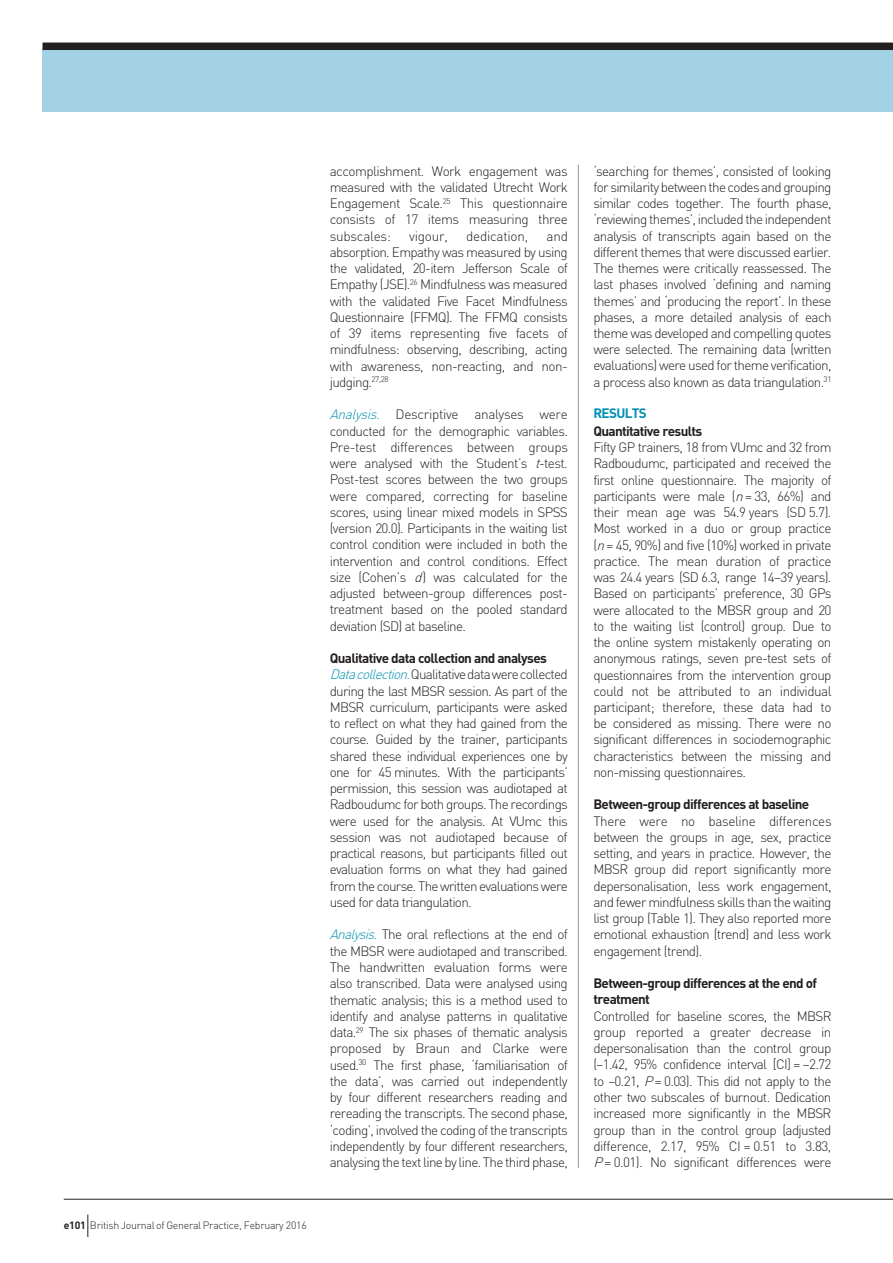
<style>
.page{position:relative;width:893px;height:1263px;background:#fff}
.page>*{position:absolute;margin:0;border:0;box-sizing:border-box;transform-origin:0 0}
.t1{font:300 13.5px/16.2px "DIN";letter-spacing:-.055em;color:#231f20;text-align:justify}
.t2{font:700 13.5px/16.2px "DIN";letter-spacing:-.05em;color:#231f20}
.t3{font:300 13.5px "DIN";letter-spacing:-.02em;color:#231f20}
.t4{font:700 13.5px "DIN";letter-spacing:-.05em;color:#008fb3}
.t5{font:300 10.5px "DIN";letter-spacing:-.025em;color:#231f20}
.s1{font-weight:700}
.s2{font-style:italic;color:#008fb3}
.s3{font-style:italic}
</style>
<div class="page">
<hr style="left:578px;top:165px;width:1px;height:1003px;background:#939598">
<hr style="left:64px;top:1199px;width:829px;height:1px;background:#231f20">
<svg style="left:87px;top:1214px;width:1px;height:23px"></svg>
<div style="left:43px;top:48px;width:850px;height:64px;background:#a2d2e3"></div>
<div style="left:43px;top:43px;width:850px;height:7px;background:#231f20"></div>
<p class="t5" style="left:64px;top:1219px;width:244px"><span class="s1">e101</span> British Journal of General Practice, February 2016</p>
<p class="t1" style="left:330px;top:162px;width:240px">accomplishment. Work engagement was measured with the validated Utrecht Work Engagement Scale.<sup>25</sup> This questionnaire consists of 17 items measuring three subscales:</p>
<p class="t1" style="left:330px;top:227px;width:240px;text-indent:217px">and absorption. Empathy was measured by using the validated, 20-item Jefferson Scale of Empathy (JSE).<sup>26</sup> Mindfulness was measured with the validated Five Facet Mindfulness Questionnaire (FFMQ). The FFMQ consists of 39 items representing five facets of mindfulness: observing, describing, acting with awareness, non-reacting, and non&shy;judging.<sup>27,28</sup></p>
<p class="t1" style="left:330px;top:406px;width:240px"><span class="s2">Analysis.</span> Descriptive analyses were conducted for the demographic variables.<br>Pre-test differences between groups were analysed with the Student’s <span class="s3">t</span>-test.<br>Post-test scores between the two groups were compared, correcting for baseline scores, using linear mixed models in SPSS (version 20.0). Participants in the waiting list control condition were included in both the intervention and control conditions. Effect size (Cohen’s <span class="s3">d</span>) was calculated for the adjusted between-group differences post&shy;treatment based on the pooled standard deviation (SD) at baseline.</p>
<p class="t1" style="left:330px;top:650px;width:240px;text-align:left"><span class="s1">Qualitative data collection and analyses </span><span class="s2">Datacollection.</span>Qualitative data were collected during the last MBSR session. As part of the MBSR curriculum, participants were asked to reflect on what they had gained from the course. Guided by the trainer, participants shared these individual experiences one by one for 45 minutes. With the participants’ permission, this session was audiotaped at Radboudumc for both groups. The recordings were used for the analysis. At VUmc this session was not audiotaped because of practical reasons, but participants filled out evaluation forms on what they had gained from the course. The written evaluations were used for data triangulation.</p>
<p class="t1" style="left:330px;top:926px;width:240px"><span class="s2">Analysis.</span>The oral reflections at the end of the MBSR were audiotaped and transcribed.<br>The handwritten evaluation forms were also transcribed. Data were analysed using thematic analysis; this is a method used to identify and analyse patterns in qualitative data.<sup>29</sup> The six phases of thematic analysis proposed by Braun and Clarke were used.<sup>30</sup> The first phase, ‘familiarisation of the data’, was carried out independently by four different researchers reading and rereading the transcripts. The second phase, ‘coding’, involved the coding of the transcripts independently by four different researchers, analysing the text line by line. The third phase,</p>
<p class="t1" style="left:409px;top:227px;width:40px">vigour,</p>
<p class="t3" style="left:466px;top:227px;width:64px">dedication,</p>
<p class="t1" style="left:593px;top:162px;width:240px">‘searching for themes’, consisted of looking for similarity between the codes and grouping similar codes together. The fourth phase, ‘reviewing themes’, included the independent analysis of transcripts again based on the different themes that were discussed earlier.<br>The themes were critically reassessed. The last phases involved ‘defining and naming themes’ and ‘producing the report’. In these phases, a more detailed analysis of each theme was developed and compelling quotes were selected. The remaining data (written evaluations) were used for theme verification, a process also known as data triangulation.<sup>31</sup></p>
<p class="t4" style="left:593px;top:404px;width:55px">RESULTS</p>
<p class="t2" style="left:593px;top:422px;width:110px">Quantitative results</p>
<p class="t1" style="left:593px;top:439px;width:240px">Fifty GP trainers, 18 from VUmc and 32 from Radboudumc, participated and received the first online questionnaire. The majority of participants were male (<span class="s3">n</span>= 33, 66%) and their mean age was 54.9 years (SD 5.7).<br>Most worked in a duo or group practice (<span class="s3">n</span>= 45, 90%) and five (10%) worked in private practice. The mean duration of practice was 24.4 years (SD 6.3, range 14–39 years).<br>Based on participants’ preference, 30 GPs were allocated to the MBSR group and 20 to the waiting list (control) group. Due to the online system mistakenly operating on anonymous ratings, seven pre-test sets of questionnaires from the intervention group could not be attributed to an individual participant; therefore, these data had to be considered as missing. There were no significant differences in sociodemographic characteristics between the missing and non-missing questionnaires.</p>
<p class="t2" style="left:593px;top:796px;width:217px">Between-group differences at baseline</p>
<p class="t1" style="left:593px;top:813px;width:240px">There were no baseline differences between the groups in age, sex, practice setting, and years in practice. However, the MBSR group did report significantly more depersonalisation, less work engagement, and fewer mindfulness skills than the waiting list group (Table 1). They also reported more emotional exhaustion (trend) and less work engagement (trend).</p>
<p class="t2" style="left:593px;top:974px;width:225px">Between-group differences at the end of treatment</p>
<p class="t1" style="left:593px;top:1007px;width:240px">Controlled for baseline scores, the MBSR group reported a greater decrease in depersonalisation than the control group (−1.42, 95% confidence interval [CI] = −2.72 to –0.21, <span class="s3">P</span>= 0.03). This did not apply to the other two subscales of burnout. Dedication increased more significantly in the MBSR group than in the control group (adjusted difference, 2.17, 95% CI = 0.51 to 3.83, <span class="s3">P</span>= 0.01). No significant differences were</p>
</div>
